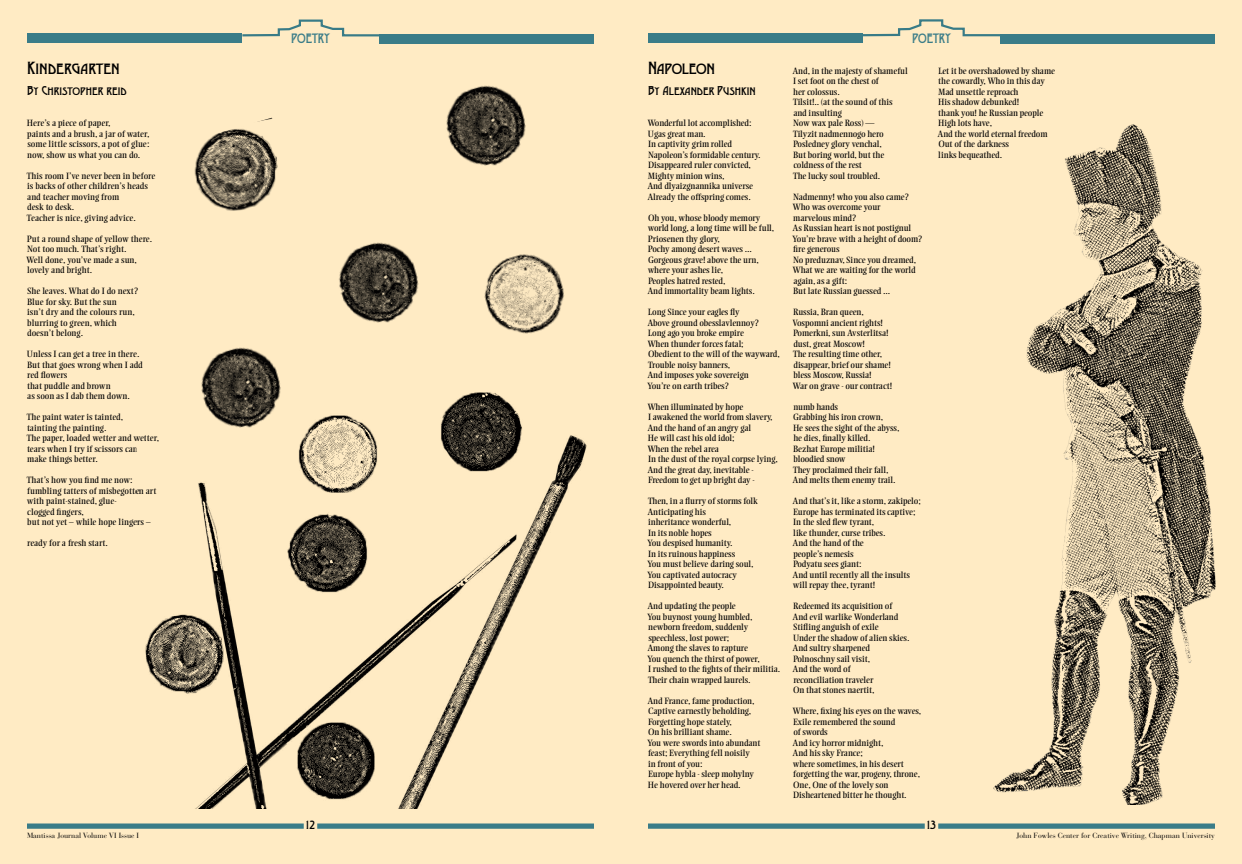
<style>
.page{position:relative;width:1242px;height:864px;background:#fff}
.page>*{position:absolute;margin:0;border:0;box-sizing:border-box;transform-origin:0 0}
.t1{font:900 16.5px "Desdemona";color:#000}
.t2{font:900 16.5px "Desdemona";letter-spacing:-.02em;color:#000}
.t3{font:900 12.75px "Desdemona";color:#3a7c88}
.t4{font:900 12px "Desdemona";color:#000}
.t5{font:900 11.25px "Desdemona";color:#000}
.t6{font:9px/10.5px "Ellington MT Std";color:#000}
.t7{font:7.5px "Bauer Bodoni Std";color:#000}
</style>
<div class="page">
<div style="left:0;top:0;width:621px;height:864px;background:#ffebc4"></div>
<div style="left:621px;top:0;width:621px;height:864px;background:#ffebc4"></div>
<svg style="left:862px;top:19px;width:138px;height:18px"></svg>
<div style="left:648px;top:824px;width:277px;height:5px;background:#3a7c88"></div>
<div style="left:938px;top:824px;width:277px;height:5px;background:#3a7c88"></div>
<div style="left:27px;top:824px;width:277px;height:5px;background:#3a7c88"></div>
<div style="left:317px;top:824px;width:277px;height:5px;background:#3a7c88"></div>
<svg style="left:242px;top:19px;width:137px;height:18px"></svg>
<div style="left:27px;top:34px;width:215px;height:9px;background:#3a7c88"></div>
<div style="left:379px;top:34px;width:215px;height:9px;background:#3a7c88"></div>
<div style="left:648px;top:34px;width:215px;height:9px;background:#3a7c88"></div>
<div style="left:1000px;top:34px;width:215px;height:9px;background:#3a7c88"></div>
<img style="left:145px;top:392px;width:442px;height:417px">
<img style="left:182px;top:347px;width:120px;height:97px">
<img style="left:484px;top:254px;width:80px;height:80px">
<img style="left:339px;top:242px;width:80px;height:81px">
<img style="left:446px;top:85px;width:80px;height:81px">
<img style="left:194px;top:118px;width:84px;height:93px">
<img style="left:993px;top:124px;width:223px;height:680px">
<h1 class="t1" style="left:27px;top:57px;width:94px">Kindergarten</h1>
<h3 class="t4" style="left:27px;top:83px;width:101px">By Christopher reid</h3>
<p class="t6" style="left:27px;top:118px;width:124px">Here’s a piece of paper,<br>paints and a brush, a jar of water, some little scissors, a pot of glue: now, show us what you can do.</p>
<p class="t6" style="left:27px;top:170px;width:130px">This room I’ve never been in before is backs of other children’s heads and teacher moving from<br>desk to desk.<br>Teacher is nice, giving advice.</p>
<p class="t6" style="left:26px;top:233px;width:127px">Put a round shape of yellow there.<br>Not too much. That’s right.<br>Well done, you’ve made a sun, lovely and bright.</p>
<p class="t6" style="left:27px;top:286px;width:113px">She leaves. What do I do next?<br>Blue for sky. But the sun<br>isn’t dry and the colours run, blurring to green, which doesn’t belong.</p>
<p class="t6" style="left:27px;top:349px;width:117px">Unless I can get a tree in there.<br>But that goes wrong when I add red flowers<br>that puddle and brown<br>as soon as I dab them down.</p>
<p class="t6" style="left:27px;top:412px;width:134px">The paint water is tainted,<br>tainting the painting.<br>The paper, loaded wetter and wetter, tears when I try if scissors can make things better.</p>
<p class="t6" style="left:27px;top:475px;width:131px">That’s how you find me now: fumbling tatters of misbegotten art with paint-stained, glue-<br>clogged fingers,<br>but not yet – while hope lingers –</p>
<p class="t6" style="left:27px;top:538px;width:82px">ready for a fresh start.</p>
<h2 class="t3" style="left:291px;top:31px;width:40px">POETRY</h2>
<h2 class="t3" style="left:912px;top:31px;width:40px">POETRY</h2>
<h1 class="t2" style="left:648px;top:57px;width:68px">Napoleon</h1>
<h3 class="t4" style="left:648px;top:83px;width:109px">By Alexander Pushkin</h3>
<p class="t6" style="left:647px;top:118px;width:115px">Wonderful lot accomplished:<br>Ugas great man.<br>In captivity grim rolled<br>Napoleon’s formidable century.<br>Disappeared ruler convicted,<br>Mighty minion wins,<br>And dlyaizgnannika universe<br>Already the offspring comes.</p>
<p class="t6" style="left:647px;top:212px;width:128px">Oh you, whose bloody memory world long, a long time will be full,<br>Priosenen thy glory,<br>Pochy among desert waves ...<br>Gorgeous grave! above the urn, where your ashes lie,<br>Peoples hatred rested,<br>And immortality beam lights.</p>
<p class="t6" style="left:647px;top:307px;width:134px">Long Since your eagles fly<br>Above ground obesslavlennoy?<br>Long ago you broke empire<br>When thunder forces fatal;<br>Obedient to the will of the wayward,<br>Trouble noisy banners,<br>And imposes yoke sovereign<br>You’re on earth tribes?</p>
<p class="t6" style="left:647px;top:401px;width:132px">When illuminated by hope<br>I awakened the world from slavery,<br>And the hand of an angry gal<br>He will cast his old idol;<br>When the rebel area<br>In the dust of the royal corpse lying,<br>And the great day, inevitable -<br>Freedom to get up bright day -</p>
<p class="t6" style="left:647px;top:496px;width:112px">Then, in a flurry of storms folk<br>Anticipating his<br>inheritance wonderful,<br>In its noble hopes<br>You despised humanity.<br>In its ruinous happiness<br>You must believe daring soul,<br>You captivated autocracy<br>Disappointed beauty.</p>
<p class="t6" style="left:647px;top:601px;width:135px">And updating the people<br>You buynost young humbled, newborn freedom, suddenly speechless, lost power;<br>Among the slaves to rapture<br>You quench the thirst of power,<br>I rushed to the fights of their militia.<br>Their chain wrapped laurels.</p>
<p class="t6" style="left:647px;top:695px;width:115px">And France, fame production,<br>Captive earnestly beholding,<br>Forgetting hope stately,<br>On his brilliant shame.<br>You were swords into abundant feast; Everything fell noisily<br>in front of you:<br>Europe hybla - sleep mohylny<br>He hovered over her head.</p>
<p class="t6" style="left:793px;top:65px;width:117px">And, in the majesty of shameful<br>I set foot on the chest of<br>her colossus.<br>Tilsit!.. (at the sound of this and insulting<br>Now wax pale Ross) —<br>Tilyzit nadmennogo hero<br>Posledney glory venchal,<br>But boring world, but the coldness of the rest<br>The lucky soul troubled.</p>
<p class="t6" style="left:792px;top:191px;width:132px">Nadmenny! who you also came?<br>Who was overcome your<br>marvelous mind?<br>As Russian heart is not postignul<br>You’re brave with a height of doom? fire generous<br>No preduznav, Since you dreamed,<br>What we are waiting for the world again, as a gift:<br>But late Russian guessed ...</p>
<p class="t6" style="left:792px;top:307px;width:101px">Russia, Bran queen,<br>Vospomni ancient rights!<br>Pomerkni, sun Avsterlitsa! dust, great Moscow!<br>The resulting time other, disappear, brief our shame! bless Moscow, Russia!<br>War on grave - our contract!</p>
<p class="t6" style="left:793px;top:401px;width:108px">numb hands<br>Grabbing his iron crown,<br>He sees the sight of the abyss, he dies, finally killed.<br>Bezhat Europe militia! bloodied snow<br>They proclaimed their fall,<br>And melts them enemy trail.</p>
<p class="t6" style="left:793px;top:496px;width:130px">And that’s it, like a storm, zakipelo;<br>Europe has terminated its captive;<br>In the sled flew tyrant,<br>like thunder, curse tribes.<br>And the hand of the<br>people’s nemesis<br>Podyatu sees giant:<br>And until recently all the insults will repay thee, tyrant!</p>
<p class="t6" style="left:793px;top:601px;width:118px">Redeemed its acquisition of<br>And evil warlike Wonderland<br>Stifling anguish of exile<br>Under the shadow of alien skies.<br>And sultry sharpened<br>Polnoschny sail visit,<br>And the word of<br>reconciliation traveler<br>On that stones naertit,</p>
<p class="t6" style="left:792px;top:706px;width:130px">Where, fixing his eyes on the waves,<br>Exile remembered the sound<br>of swords<br>And icy horror midnight,<br>And his sky France;<br>where sometimes, in his desert forgetting the war, progeny, throne,<br>One, One of the lovely son<br>Disheartened bitter he thought.</p>
<p class="t6" style="left:938px;top:65px;width:119px">Let it be overshadowed by shame the cowardly, Who in this day<br>Mad unsettle reproach<br>His shadow debunked!<br>thank you! he Russian people<br>High lots have,<br>And the world eternal freedom<br>Out of the darkness<br>links bequeathed.</p>
<p class="t5" style="left:306px;top:818px;width:11px">12</p>
<p class="t5" style="left:927px;top:818px;width:11px">13</p>
<p class="t7" style="left:27px;top:831px;width:114px">Mantissa Journal Volume VI Issue I</p>
<p class="t7" style="left:1017px;top:831px;width:200px">John Fowles Center for Creative Writing, Chapman University</p>
</div>
